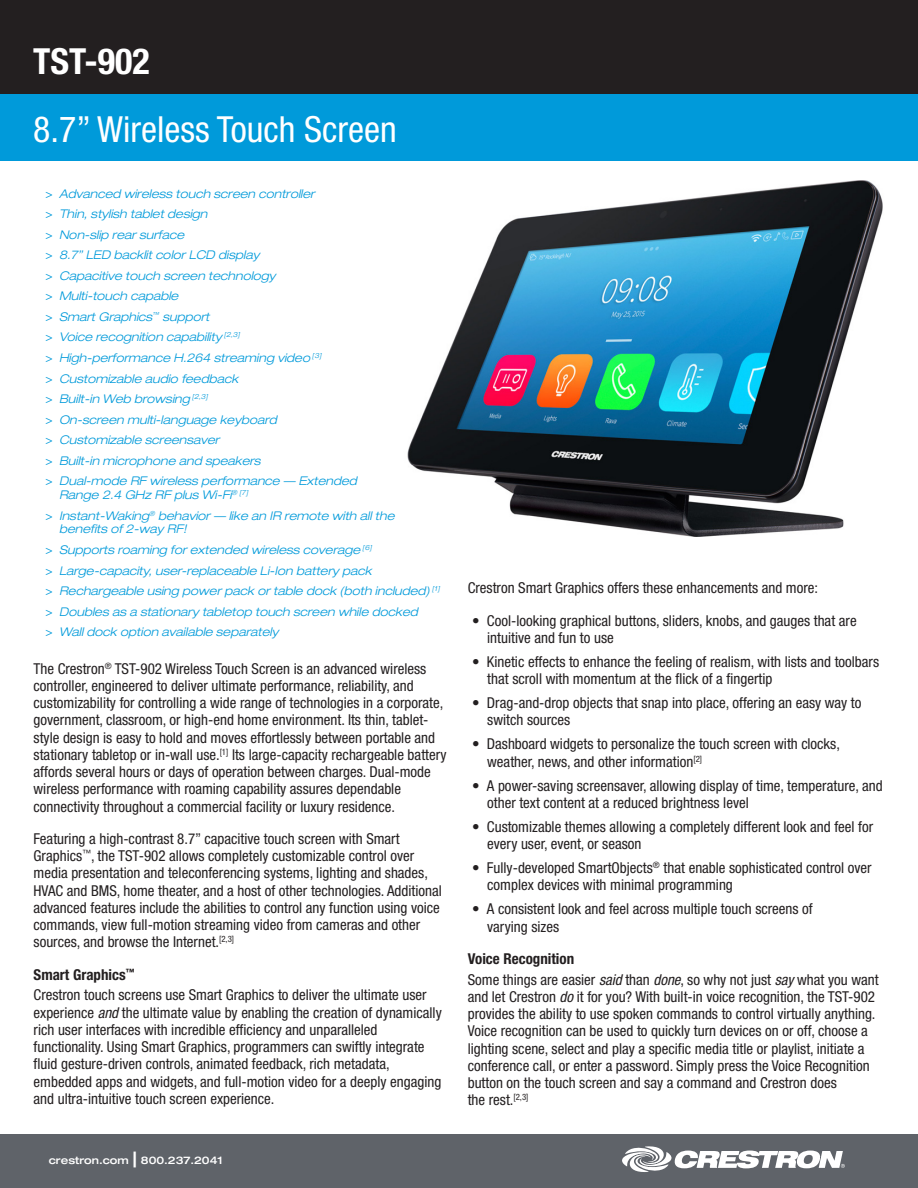
<style>
.page{position:relative;width:918px;height:1188px;background:#fff}
.page>*{position:absolute;margin:0;border:0;box-sizing:border-box;transform-origin:0 0}
.t1{font:condensed 36px "Helvetica Neue LT Std";color:#fff}
.t2{font:700 condensed 36px "Helvetica Neue LT Std";color:#fff}
.bullets{font:condensed 15px/17.2px "Helvetica Neue LT Std";color:#231f20}
.bold_copy_headings{font:700 condensed 15px "Helvetica Neue LT Std";color:#231f20}
.key_features{font:italic 300 expanded 12px/13.8px "Helvetica Neue LT Std";color:#009ada}
.t3{font:500 expanded 10.5px "Helvetica Neue LT Std";color:#fff}
.s1{font-weight:400;font-style:normal;font-stretch:condensed}
.s2{font-style:italic}
.s3{font-size:21px}
</style>
<div class="page">
<div style="left:0;top:0;width:918px;height:94px;background:#231f20"></div>
<div style="left:0;top:94px;width:918px;height:67px;background:#009ada"></div>
<div style="left:0;top:1134px;width:918px;height:54px;background:#5f6369"></div>
<svg style="left:622px;top:1146px;width:223px;height:26px"></svg>
<img style="left:407px;top:180px;width:476px;height:357px">
<p class="t2" style="left:33px;top:40px;width:118px">TST-902</p>
<p class="t1" style="left:33px;top:108px;width:365px">8.7” Wireless Touch Screen</p>
<p class="key_features" style="left:46px;top:187px;width:271px"><span class="s1">&gt;</span> Advanced wireless touch screen controller</p>
<p class="key_features" style="left:46px;top:207px;width:163px"><span class="s1">&gt;</span> Thin, stylish tablet design</p>
<p class="key_features" style="left:46px;top:228px;width:140px"><span class="s1">&gt;</span> Non-slip rear surface</p>
<p class="key_features" style="left:46px;top:248px;width:215px"><span class="s1">&gt;</span> 8.7” LED backlit color LCD display</p>
<p class="key_features" style="left:46px;top:269px;width:231px"><span class="s1">&gt;</span> Capacitive touch screen technology</p>
<p class="key_features" style="left:46px;top:289px;width:134px"><span class="s1">&gt;</span> Multi-touch capable</p>
<p class="key_features" style="left:46px;top:310px;width:165px"><span class="s1">&gt;</span> Smart Graphics<sup>™</sup> support</p>
<p class="key_features" style="left:46px;top:330px;width:196px"><span class="s1">&gt;</span> Voice recognition capability <sup>[2,3]</sup></p>
<p class="key_features" style="left:46px;top:351px;width:277px"><span class="s1">&gt;</span> High-performance H.264 streaming video <sup>[3]</sup></p>
<p class="key_features" style="left:46px;top:372px;width:194px"><span class="s1">&gt;</span> Customizable audio feedback</p>
<p class="key_features" style="left:46px;top:392px;width:164px"><span class="s1">&gt;</span> Built-in Web browsing <sup>[2,3]</sup></p>
<p class="key_features" style="left:46px;top:413px;width:233px"><span class="s1">&gt;</span> On-screen multi-language keyboard</p>
<p class="key_features" style="left:46px;top:433px;width:175px"><span class="s1">&gt;</span> Customizable screensaver</p>
<p class="key_features" style="left:46px;top:454px;width:217px"><span class="s1">&gt;</span> Built-in microphone and speakers</p>
<p class="key_features" style="left:59px;top:474px;width:299px;text-indent:-14px"><span class="s1">&gt;</span> Dual-mode RF wireless performance — Extended<br>Range 2.4 GHz RF plus Wi-Fi<sup>®</sup> <sup>[7]</sup></p>
<p class="key_features" style="left:59px;top:509px;width:337px;text-indent:-14px"><span class="s1">&gt;</span> Instant-Waking<sup>®</sup> behavior — like an IR remote with all the benefits of 2-way RF!</p>
<p class="key_features" style="left:46px;top:543px;width:328px"><span class="s1">&gt;</span> Supports roaming for extended wireless coverage <sup>[6]</sup></p>
<p class="key_features" style="left:46px;top:564px;width:328px"><span class="s1">&gt;</span> Large-capacity, user-replaceable Li-Ion battery pack</p>
<p class="key_features" style="left:46px;top:584px;width:396px"><span class="s1">&gt;</span> Rechargeable using power pack or table dock (both included) <sup>[1]</sup></p>
<p class="key_features" style="left:46px;top:605px;width:374px"><span class="s1">&gt;</span> Doubles as a stationary tabletop touch screen while docked</p>
<p class="key_features" style="left:46px;top:625px;width:234px"><span class="s1">&gt;</span> Wall dock option available separately</p>
<p class="bullets" style="left:34px;top:660px;width:415px">The Crestron<sup>®</sup> TST-902 Wireless Touch Screen is an advanced wireless controller, engineered to deliver ultimate performance, reliability, and customizability for controlling a wide range of technologies in a corporate, government, classroom, or high-end home environment. Its thin, tablet&shy;style design is easy to hold and moves effortlessly between portable and stationary tabletop or in-wall use.<sup>[1]</sup> Its large-capacity rechargeable battery affords several hours or days of operation between charges. Dual-mode wireless performance with roaming capability assures dependable connectivity throughout a commercial facility or luxury residence.</p>
<p class="bullets" style="left:34px;top:830px;width:410px">Featuring a high-contrast 8.7” capacitive touch screen with Smart Graphics<sup>™</sup>, the TST-902 allows completely customizable control over media presentation and teleconferencing systems, lighting and shades, HVAC and BMS, home theater, and a host of other technologies. Additional advanced features include the abilities to control any function using voice commands, view full-motion streaming video from cameras and other sources, and browse the Internet.<sup>[2,3]</sup></p>
<p class="bold_copy_headings" style="left:34px;top:965px;width:102px">Smart Graphics<sup>™</sup></p>
<p class="bullets" style="left:34px;top:986px;width:410px">Crestron touch screens use Smart Graphics to deliver the ultimate user experience <span class="s2">and</span> the ultimate value by enabling the creation of dynamically rich user interfaces with incredible efficiency and unparalleled functionality. Using Smart Graphics, programmers can swiftly integrate fluid gesture-driven controls, animated feedback, rich metadata, embedded apps and widgets, and full-motion video for a deeply engaging and ultra-intuitive touch screen experience.</p>
<p class="t3" style="left:49px;top:1153px;width:175px">crestron.com <span class="s3">|</span> 800.237.2041</p>
<p class="bullets" style="left:468px;top:579px;width:352px">Crestron Smart Graphics offers these enhancements and more:</p>
<p class="bullets" style="left:487px;top:612px;width:371px;text-indent:-15px">• Cool-looking graphical buttons, sliders, knobs, and gauges that are intuitive and fun to use</p>
<p class="bullets" style="left:487px;top:653px;width:393px;text-indent:-15px">• Kinetic effects to enhance the feeling of realism, with lists and toolbars that scroll with momentum at the flick of a fingertip</p>
<p class="bullets" style="left:487px;top:694px;width:376px;text-indent:-15px">• Drag-and-drop objects that snap into place, offering an easy way to switch sources</p>
<p class="bullets" style="left:487px;top:735px;width:354px;text-indent:-15px">• Dashboard widgets to personalize the touch screen with clocks, weather, news, and other information<sup>[2]</sup></p>
<p class="bullets" style="left:487px;top:777px;width:397px;text-indent:-15px">• A power-saving screensaver, allowing display of time, temperature, and other text content at a reduced brightness level</p>
<p class="bullets" style="left:487px;top:818px;width:387px;text-indent:-15px">• Customizable themes allowing a completely different look and feel for every user, event, or season</p>
<p class="bullets" style="left:487px;top:859px;width:386px;text-indent:-15px">• Fully-developed SmartObjects<sup>®</sup> that enable sophisticated control over complex devices with minimal programming</p>
<p class="bullets" style="left:487px;top:900px;width:327px;text-indent:-15px">• A consistent look and feel across multiple touch screens of varying sizes</p>
<p class="bold_copy_headings" style="left:468px;top:950px;width:108px">Voice Recognition</p>
<p class="bullets" style="left:468px;top:971px;width:412px">Some things are easier <span class="s2">said</span> than <span class="s2">done</span>, so why not just <span class="s2">say</span> what you want and let Crestron <span class="s2">do</span> it for you? With built-in voice recognition, the TST-902 provides the ability to use spoken commands to control virtually anything.<br>Voice recognition can be used to quickly turn devices on or off, choose a lighting scene, select and play a specific media title or playlist, initiate a conference call, or enter a password. Simply press the Voice Recognition button on the touch screen and say a command and Crestron does<br>the rest.<sup>[2,3]</sup></p>
</div>
